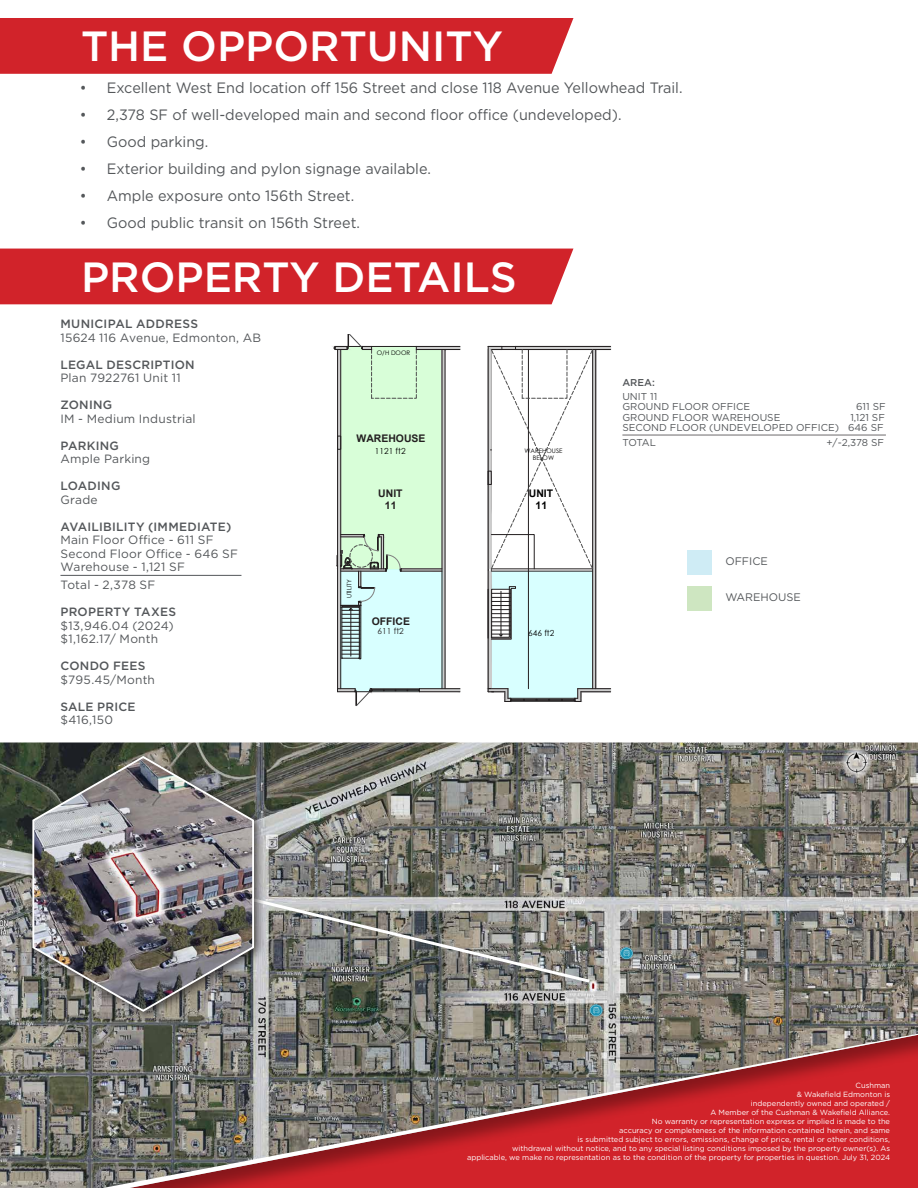
<style>
.page{position:relative;width:918px;height:1188px;background:#fff}
.page>*{position:absolute;margin:0;border:0;box-sizing:border-box;transform-origin:0 0}
.Body_Text{font:500 42.15px "Gotham";color:#fff}
.t1{font:15px "Gotham";color:#54575a;scale:.96 1}
.t2{font:12px "Gotham";letter-spacing:.015em;color:#54575a}
.t3{font:500 12px "Gotham";letter-spacing:.02em;color:#54575a}
.Body_Text-2{font:10.95px "Gotham";color:#54575a}
.t4{font:700 10.5px/12.6px "Arial";color:#231f20;text-align:center}
.t5{font:700 10.5px/12.6px "Arial";color:#000;text-align:center}
.Body_Text-3{font:10.05px/13.4px "Gotham";color:#54575a}
.t6{font:8.4px "Century Gothic";color:#000}
.t7{font:8.4px "Century Gothic";color:#231f20}
.t8{font:7.5px/9px "Gotham";color:#fff;text-align:right}
.t9{font:6.3px/7.6px "Century Gothic";color:#000;text-align:center}
.s1{font-weight:500}
</style>
<div class="page">
<div style="left:0;top:18px;width:573px;height:56px;background:#d1232a"></div>
<div style="left:0;top:249px;width:573px;height:55px;background:#d1232a"></div>
<hr style="left:60px;top:575px;width:181px;height:1px;background:#54575a">
<svg style="left:334px;top:334px;width:127px;height:372px"></svg>
<svg style="left:487px;top:346px;width:124px;height:356px"></svg>
<svg style="left:622px;top:434px;width:264px;height:1px"></svg>
<hr style="left:622px;top:435px;width:264px;height:1px;background:#231f20">
<img style="left:0;top:742px;width:918px;height:446px">
<div style="left:688px;top:550px;width:24px;height:25px;background:#cfecf5"></div>
<div style="left:688px;top:587px;width:24px;height:24px;background:#cee6c1"></div>
<svg style="left:266px;top:891px;width:327px;height:94px;background:#878783"></svg>
<div style="left:27px;top:751px;width:239px;height:272px;background:#231f20;opacity:.75"></div>
<img style="left:31px;top:755px;width:224px;height:258px">
<div style="left:839px;top:745px;width:34px;height:34px;background:#fff;opacity:.45"></div>
<img style="left:840px;top:748px;width:34px;height:35px">
<svg style="left:620px;top:947px;width:13px;height:12px"></svg>
<svg style="left:621px;top:948px;width:11px;height:11px"></svg>
<svg style="left:590px;top:1005px;width:12px;height:11px"></svg>
<p class="Body_Text" style="left:81px;top:19px;width:423px">THE OPPORTUNITY</p>
<p class="t1" style="left:80px;top:78px;width:629px">• Excellent West End location off 156 Street and close 118 Avenue Yellowhead Trail.</p>
<p class="t1" style="left:80px;top:105px;width:566px">• 2,378 SF of well-developed main and second floor office (undeveloped).</p>
<p class="t1" style="left:80px;top:132px;width:135px">• Good parking.</p>
<p class="t1" style="left:80px;top:159px;width:367px">• Exterior building and pylon signage available.</p>
<p class="t1" style="left:80px;top:186px;width:287px">• Ample exposure onto 156th Street.</p>
<p class="t1" style="left:80px;top:213px;width:293px">• Good public transit on 156th Street.</p>
<p class="Body_Text" style="left:81px;top:249px;width:437px">PROPERTY DETAILS</p>
<p class="t3" style="left:60px;top:316px;width:139px">MUNICIPAL ADDRESS</p>
<p class="t2" style="left:60px;top:330px;width:202px">15624 116 Avenue, Edmonton, AB</p>
<p class="t3" style="left:60px;top:357px;width:136px">LEGAL DESCRIPTION</p>
<p class="t2" style="left:60px;top:370px;width:122px">Plan 7922761 Unit 11</p>
<p class="t3" style="left:60px;top:397px;width:53px">ZONING</p>
<p class="t2" style="left:60px;top:411px;width:137px">IM - Medium Industrial</p>
<p class="t3" style="left:60px;top:438px;width:60px">PARKING</p>
<p class="t2" style="left:60px;top:451px;width:91px">Ample Parking</p>
<p class="t3" style="left:60px;top:478px;width:61px">LOADING</p>
<p class="t2" style="left:60px;top:492px;width:39px">Grade</p>
<p class="t3" style="left:60px;top:519px;width:172px">AVAILIBILITY (IMMEDIATE)</p>
<p class="t2" style="left:60px;top:532px;width:155px">Main Floor Office - 611 SF</p>
<p class="t2" style="left:60px;top:546px;width:179px">Second Floor Office - 646 SF</p>
<p class="t2" style="left:60px;top:559px;width:126px">Warehouse - 1,121 SF</p>
<p class="t2" style="left:60px;top:577px;width:96px">Total - 2,378 SF</p>
<p class="t3" style="left:60px;top:604px;width:117px">PROPERTY TAXES</p>
<p class="t2" style="left:60px;top:618px;width:115px">$13,946.04 (2024)</p>
<p class="t2" style="left:60px;top:631px;width:99px">$1,162.17/ Month</p>
<p class="t3" style="left:60px;top:658px;width:87px">CONDO FEES</p>
<p class="t2" style="left:60px;top:672px;width:96px">$795.45/Month</p>
<p class="t3" style="left:60px;top:699px;width:77px">SALE PRICE</p>
<p class="t2" style="left:60px;top:712px;width:54px">$416,150</p>
<p class="t9" style="left:377px;top:349px;width:35px">O/H DOOR</p>
<p class="t4" style="left:357px;top:432px;width:70px">WAREHOUSE</p>
<p class="t6" style="left:375px;top:445px;width:32px">1121 ft2</p>
<p class="t4" style="left:378px;top:487px;width:26px">UNIT<br>11</p>
<p class="t9" style="left:345px;top:598px;width:20px;rotate:-90deg">UTILITY</p>
<p class="t4" style="left:372px;top:615px;width:40px">OFFICE</p>
<p class="t7" style="left:378px;top:625px;width:28px">611 ft2</p>
<p class="t9" style="left:524px;top:447px;width:39px">WAREHOUSE<br>BELOW</p>
<p class="t5" style="left:529px;top:487px;width:26px">UNIT<br>11</p>
<p class="t6" style="left:528px;top:627px;width:28px">646 ft2</p>
<p class="Body_Text-3" style="left:622px;top:376px;width:36px"><span class="s1">AREA:<br></span>UNIT 11</p>
<p class="Body_Text-3" style="left:622px;top:400px;width:129px">GROUND FLOOR OFFICE</p>
<p class="Body_Text-3" style="left:856px;top:400px;width:31px">611 SF</p>
<p class="Body_Text-3" style="left:622px;top:410px;width:159px">GROUND FLOOR WAREHOUSE</p>
<p class="Body_Text-3" style="left:622px;top:412px;width:264px;line-height:10.6px;text-align:right">1,121 SF<br>SECOND FLOOR (UNDEVELOPED OFFICE) 646 SF</p>
<p class="Body_Text-3" style="left:622px;top:436px;width:35px">TOTAL</p>
<p class="Body_Text-3" style="left:826px;top:436px;width:59px">+/-2,378 SF</p>
<p class="Body_Text-2" style="left:725px;top:554px;width:44px">OFFICE</p>
<p class="Body_Text-2" style="left:725px;top:591px;width:77px">WAREHOUSE</p>
<p class="t8" style="left:467px;top:1080px;width:425px">Cushman<br>&amp; Wakefield Edmonton is<br>independently owned and operated /<br>A Member of the Cushman &amp; Wakefield Alliance.<br>No warranty or representation express or implied is made to the<br>accuracy or completeness of the information contained herein, and same<br>is submitted subject to errors, omissions, change of price, rental or other conditions,<br>withdrawal without notice, and to any special listing conditions imposed by the property owner(s). As<br>applicable, we make no representation as to the condition of the property for properties in question. July 31, 2024</p>
</div>
